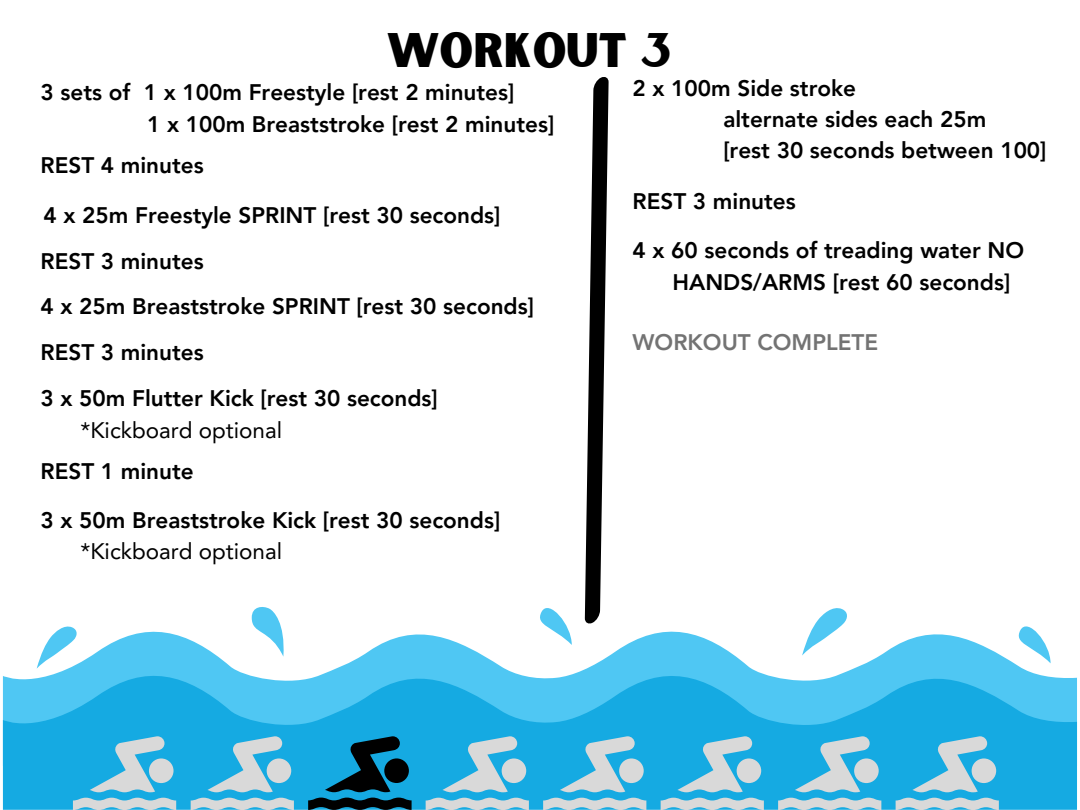
<style>
.page{position:relative;width:1080px;height:810px;background:#fff}
.page>*{position:absolute;margin:0;border:0;box-sizing:border-box;transform-origin:0 0}
.t1{font:46.31px "Sunborn Sans One";color:#000}
.t2{font:800 22.5px/31.4px "Avenir LT Pro";color:#000}
.t3{font:22.5px "Avenir LT Pro";color:#000}
.t4{font:800 22.5px "Avenir LT Pro";color:#737373}
</style>
<div class="page">
<svg style="left:3px;top:668px;width:1074px;height:142px;background:#2db5e7"></svg>
<svg style="left:37px;top:607px;width:1014px;height:62px"></svg>
<svg style="left:73px;top:798px;width:103px;height:12px"></svg>
<div style="left:149px;top:758px;width:25px;height:25px;background:#d9d9d9;border-radius:50%"></div>
<svg style="left:90px;top:736px;width:75px;height:56px;background:#77c1dd"></svg>
<svg style="left:191px;top:798px;width:103px;height:12px"></svg>
<div style="left:267px;top:758px;width:24px;height:25px;background:#d9d9d9;border-radius:50%"></div>
<svg style="left:207px;top:736px;width:75px;height:56px;background:#76c1dd"></svg>
<svg style="left:308px;top:798px;width:104px;height:12px"></svg>
<div style="left:384px;top:758px;width:25px;height:25px;background:#000;border-radius:50%"></div>
<svg style="left:325px;top:736px;width:75px;height:56px;background:#0a5470"></svg>
<svg style="left:426px;top:798px;width:103px;height:12px"></svg>
<div style="left:502px;top:758px;width:24px;height:25px;background:#d9d9d9;border-radius:50%"></div>
<svg style="left:442px;top:736px;width:75px;height:56px;background:#76c1dd"></svg>
<svg style="left:543px;top:798px;width:103px;height:12px"></svg>
<div style="left:619px;top:758px;width:25px;height:25px;background:#d9d9d9;border-radius:50%"></div>
<svg style="left:560px;top:736px;width:75px;height:56px;background:#77c1dd"></svg>
<svg style="left:661px;top:798px;width:103px;height:12px"></svg>
<div style="left:737px;top:758px;width:24px;height:25px;background:#d9d9d9;border-radius:50%"></div>
<svg style="left:677px;top:736px;width:75px;height:56px;background:#76c1dd"></svg>
<svg style="left:778px;top:798px;width:103px;height:12px"></svg>
<div style="left:854px;top:758px;width:25px;height:25px;background:#d9d9d9;border-radius:50%"></div>
<svg style="left:795px;top:736px;width:75px;height:56px;background:#77c1dd"></svg>
<svg style="left:896px;top:798px;width:103px;height:12px"></svg>
<div style="left:972px;top:758px;width:24px;height:25px;background:#d9d9d9;border-radius:50%"></div>
<svg style="left:912px;top:736px;width:75px;height:56px;background:#76c1dd"></svg>
<svg style="left:585px;top:77px;width:24px;height:548px"></svg>
<p class="t1" style="left:387px;top:21px;width:286px">WORKOUT 3</p>
<h3 class="t2" style="left:40px;top:78px;width:475px">3 sets of 1 x 100m Freestyle [rest 2 minutes]</h3>
<h3 class="t2" style="left:147px;top:110px;width:409px">1 x 100m Breaststroke [rest 2 minutes]</h3>
<h3 class="t2" style="left:633px;top:75px;width:225px">2 x 100m Side stroke</h3>
<h3 class="t2" style="left:723px;top:105px;width:325px">alternate sides each 25m<br>[rest 30 seconds between 100]</h3>
<h2 class="t2" style="left:40px;top:151px;width:165px">REST 4 minutes</h2>
<h3 class="t2" style="left:44px;top:202px;width:458px">4 x 25m Freestyle SPRINT [rest 30 seconds]</h3>
<p class="t2" style="left:633px;top:188px;width:165px">REST 3 minutes</p>
<h1 class="t2" style="left:40px;top:248px;width:165px">REST 3 minutes</h1>
<p class="t2" style="left:40px;top:293px;width:495px">4 x 25m Breaststroke SPRINT [rest 30 seconds]</p>
<h3 class="t2" style="left:40px;top:338px;width:165px">REST 3 minutes</h3>
<h3 class="t2" style="left:40px;top:385px;width:399px">3 x 50m Flutter Kick [rest 30 seconds]</h3>
<h3 class="t3" style="left:80px;top:421px;width:203px">*Kickboard optional</h3>
<h3 class="t2" style="left:40px;top:457px;width:155px">REST 1 minute</h3>
<h3 class="t2" style="left:40px;top:506px;width:461px">3 x 50m Breaststroke Kick [rest 30 seconds]</h3>
<h3 class="t3" style="left:80px;top:542px;width:203px">*Kickboard optional</h3>
<h3 class="t2" style="left:672px;top:237px;width:353px;text-indent:-40px">4 x 60 seconds of treading water NO<br>HANDS/ARMS [rest 60 seconds]</h3>
<p class="t4" style="left:633px;top:333px;width:247px">WORKOUT COMPLETE</p>
</div>
